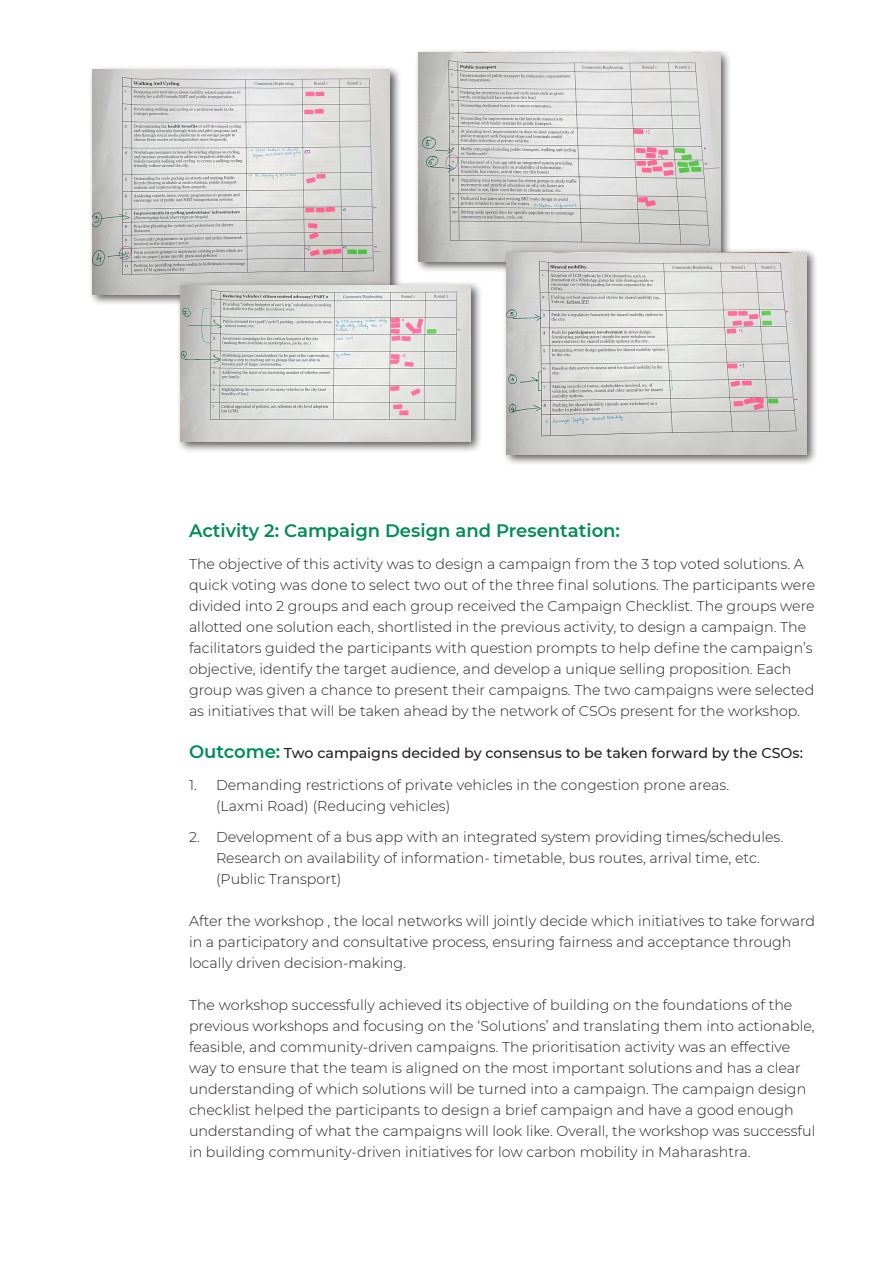
<style>
.page{position:relative;width:893px;height:1263px;background:#fff}
.page>*{position:absolute;margin:0;border:0;box-sizing:border-box;transform-origin:0 0}
.t1{font:600 18px "Montserrat";color:#008c54}
.t2{font:300 14.25px/21px "Montserrat";color:#231f20}
.t3{font:500 14.25px "Montserrat";color:#231f20}
.s1{font-weight:600;font-size:18px;color:#008c54}
</style>
<div class="page">
<div style="left:414px;top:48px;width:318px;height:225px;background:#231f20;opacity:.75"></div>
<img style="left:418px;top:52px;width:302px;height:209px">
<div style="left:88px;top:65px;width:314px;height:241px;background:#231f20;opacity:.75"></div>
<img style="left:92px;top:70px;width:298px;height:224px">
<div style="left:502px;top:248px;width:316px;height:218px;background:#231f20;opacity:.75"></div>
<img style="left:507px;top:252px;width:299px;height:202px">
<div style="left:176px;top:281px;width:307px;height:172px;background:#231f20;opacity:.75"></div>
<img style="left:180px;top:285px;width:291px;height:156px">
<p class="t1" style="left:189px;top:518px;width:432px">Activity 2: Campaign Design and Presentation:</p>
<p class="t2" style="left:189px;top:553px;width:628px">The objective of this activity was to design a campaign from the 3 top voted solutions. A quick voting was done to select two out of the three final solutions. The participants were divided into 2 groups and each group received the Campaign Checklist. The groups were allotted one solution each, shortlisted in the previous activity, to design a campaign. The facilitators guided the participants with question prompts to help define the campaign’s objective, identify the target audience, and develop a unique selling proposition. Each group was given a chance to present their campaigns. The two campaigns were selected as initiatives that will be taken ahead by the network of CSOs present for the workshop.</p>
<p class="t3" style="left:189px;top:743px;width:615px"><span class="s1">Outcome:</span> Two campaigns decided by consensus to be taken forward by the CSOs:</p>
<p class="t2" style="left:216px;top:773px;width:515px;text-indent:-27px">1. Demanding restrictions of private vehicles in the congestion prone areas. (Laxmi Road) (Reducing vehicles)</p>
<p class="t2" style="left:216px;top:826px;width:569px;text-indent:-27px">2. Development of a bus app with an integrated system providing times/schedules.<br>Research on availability of information- timetable, bus routes, arrival time, etc. (Public Transport)</p>
<p class="t2" style="left:189px;top:910px;width:628px">After the workshop , the local networks will jointly decide which initiatives to take forward in a participatory and consultative process, ensuring fairness and acceptance through locally driven decision-making.</p>
<p class="t2" style="left:189px;top:994px;width:628px">The workshop successfully achieved its objective of building on the foundations of the previous workshops and focusing on the ‘Solutions’ and translating them into actionable, feasible, and community-driven campaigns. The prioritisation activity was an effective way to ensure that the team is aligned on the most important solutions and has a clear understanding of which solutions will be turned into a campaign. The campaign design checklist helped the participants to design a brief campaign and have a good enough understanding of what the campaigns will look like. Overall, the workshop was successful in building community-driven initiatives for low carbon mobility in Maharashtra.</p>
</div>
